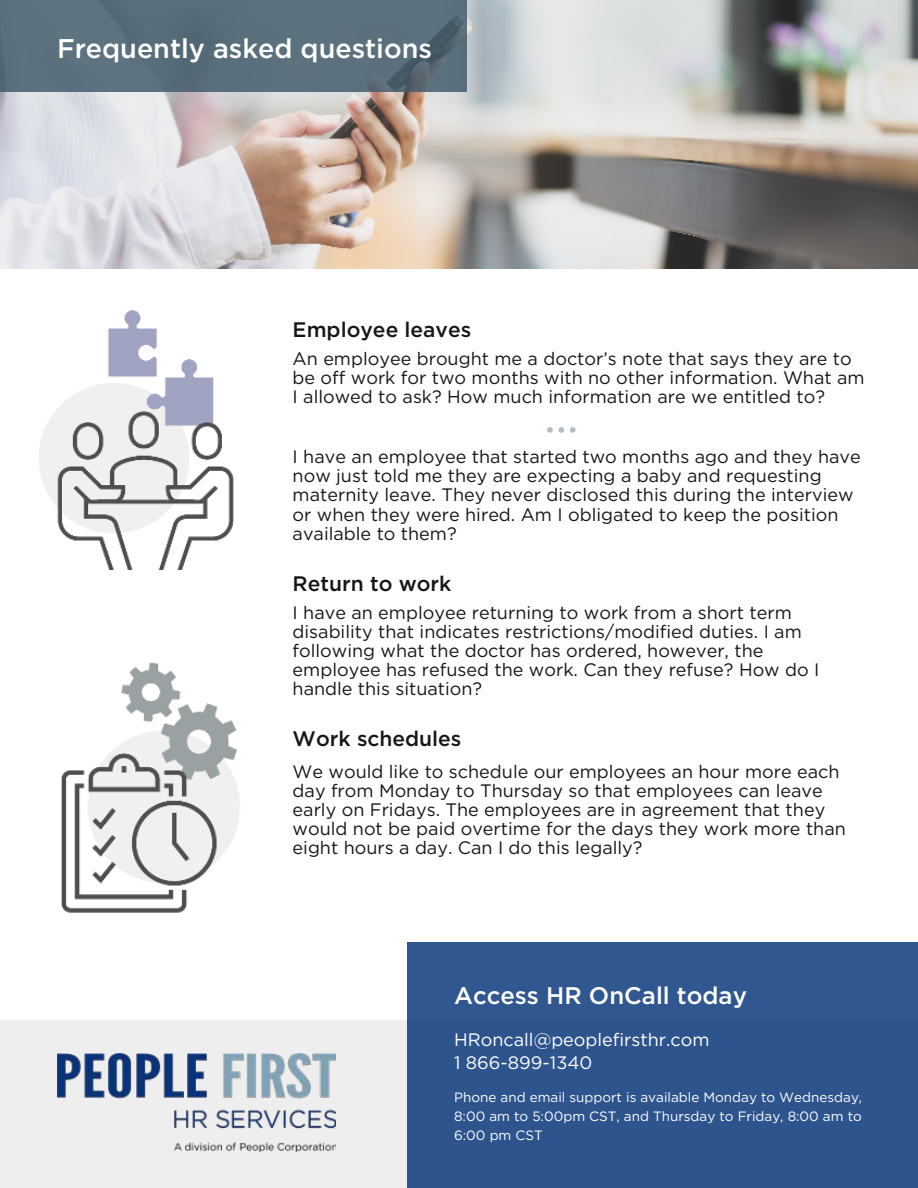
<style>
.page{position:relative;width:918px;height:1188px;background:#fff}
.page>*{position:absolute;margin:0;border:0;box-sizing:border-box;transform-origin:0 0}
.t1{font:500 27px "Gotham HTF";color:#fff}
.t2{font:500 24px "Gotham HTF";color:#fff}
.t3{font:500 21px "Gotham HTF";color:#171615}
.t4{font:18px/19.2px "Gotham HTF";color:#171615}
.t5{font:18px/23.7px "Gotham HTF";color:#fff}
.t6{font:13.5px/19.2px "Gotham HTF";color:#fff;text-align:justify}
</style>
<div class="page">
<img style="left:0;top:0;width:918px;height:269px">
<div style="left:0;top:0;width:466px;height:92px;background:#5c707e"></div>
<div style="left:0;top:1020px;width:918px;height:168px;background:#eee"></div>
<img style="left:61px;top:662px;width:179px;height:251px">
<img style="left:39px;top:310px;width:195px;height:259px">
<img style="left:57px;top:1054px;width:279px;height:98px">
<svg style="left:547px;top:427px;width:29px;height:6px"></svg>
<div style="left:408px;top:942px;width:510px;height:246px;background:#2e548e"></div>
<h1 class="t1" style="left:57px;top:33px;width:377px">Frequently asked questions</h1>
<p class="t3" style="left:293px;top:317px;width:180px">Employee leaves</p>
<p class="t4" style="left:293px;top:349px;width:574px">An employee brought me a doctor’s note that says they are to be off work for two months with no other information. What am<br>I allowed to ask? How much information are we entitled to?</p>
<p class="t4" style="left:293px;top:447px;width:570px">I have an employee that started two months ago and they have now just told me they are expecting a baby and requesting maternity leave. They never disclosed this during the interview or when they were hired. Am I obligated to keep the position available to them?</p>
<p class="t3" style="left:293px;top:571px;width:160px">Return to work</p>
<p class="t4" style="left:293px;top:603px;width:528px">I have an employee returning to work from a short term disability that indicates restrictions/modified duties. I am following what the doctor has ordered, however, the employee has refused the work. Can they refuse? How do I handle this situation?</p>
<p class="t3" style="left:293px;top:727px;width:170px">Work schedules</p>
<p class="t4" style="left:293px;top:761px;width:555px">We would like to schedule our employees an hour more each day from Monday to Thursday so that employees can leave early on Fridays. The employees are in agreement that they would not be paid overtime for the days they work more than eight hours a day. Can I do this legally?</p>
<h2 class="t2" style="left:454px;top:981px;width:294px">Access HR OnCall today</h2>
<p class="t5" style="left:454px;top:1027px;width:257px">HRoncall@peoplefirsthr.com<br>1 866-899-1340</p>
<p class="t6" style="left:454px;top:1088px;width:410px">Phone and email support is available Monday to Wednesday, 8:00 am to 5:00pm CST, and Thursday to Friday, 8:00 am to 6:00 pm CST</p>
</div>
